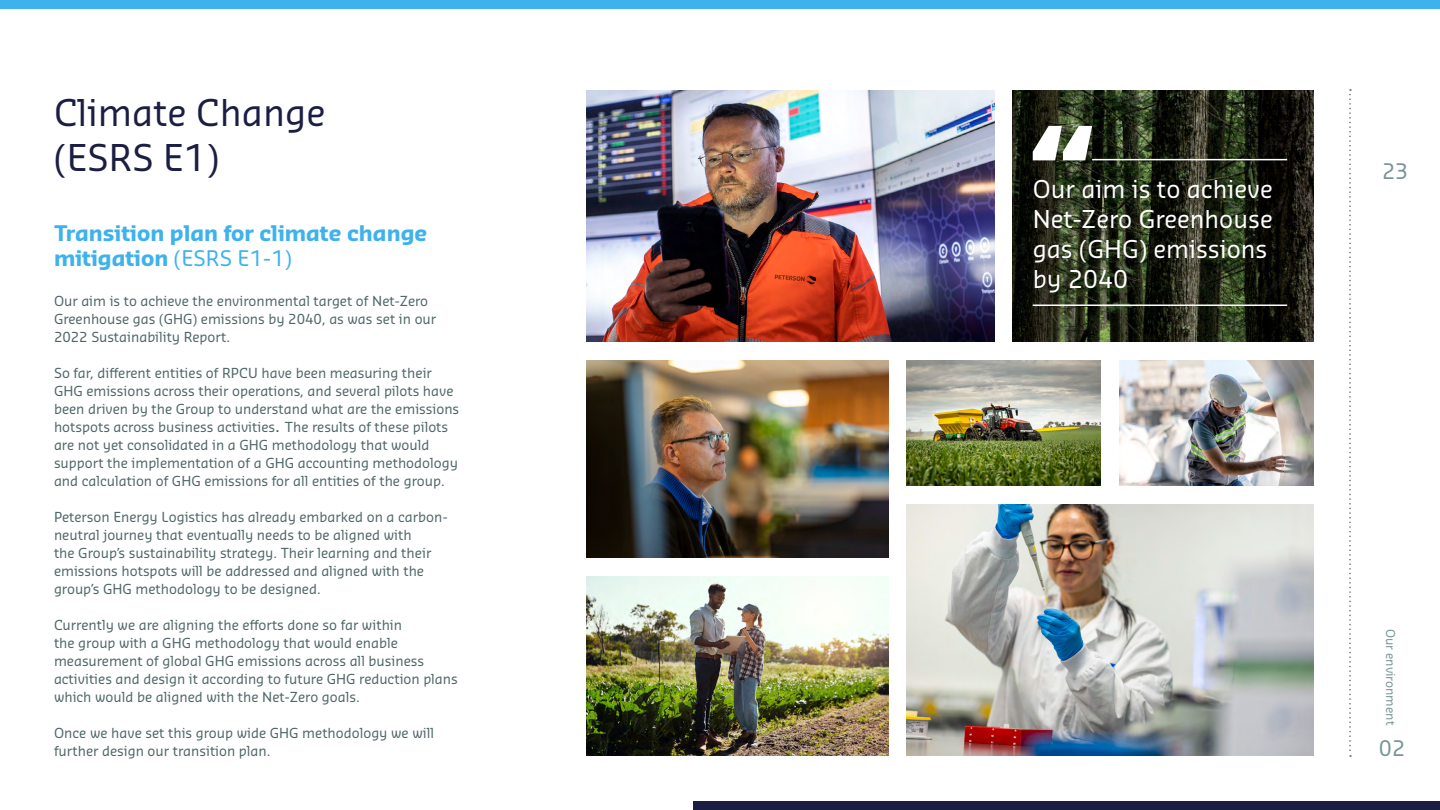
<style>
.page{position:relative;width:1440px;height:810px;background:#fff}
.page>*{position:absolute;margin:0;border:0;box-sizing:border-box;transform-origin:0 0}
.t1{font:36px/45px "Sansa Pro";color:#1b1e42}
.t2{font:24px/30px "Sansa Pro";color:#fff}
.t3{font:700 21px/25.2px "Sansa Pro";color:#3eb2ed}
.t4{font:21px "Sansa Pro";color:#799495}
.t5{font:13.5px/18px "Sansa Pro";color:#4f6566}
.t6{font:12px "Sansa Pro";color:#799495}
.s1{font-weight:400}
.s2{font-size:18px}
</style>
<div class="page">
<img style="left:586px;top:90px;width:409px;height:252px">
<img style="left:906px;top:504px;width:408px;height:252px">
<img style="left:586px;top:360px;width:302px;height:198px">
<img style="left:1012px;top:90px;width:302px;height:252px">
<img style="left:586px;top:576px;width:302px;height:180px">
<img style="left:906px;top:360px;width:195px;height:126px">
<img style="left:1119px;top:360px;width:195px;height:126px">
<svg style="left:1033px;top:126px;width:59px;height:34px"></svg>
<hr style="left:1092px;top:159px;width:195px;height:1px;background:#fff">
<hr style="left:1033px;top:304px;width:254px;height:2px;background:#fff">
<svg style="left:1349px;top:89px;width:2px;height:668px"></svg>
<div style="left:0;top:0;width:1440px;height:9px;background:#3eb2ed"></div>
<div style="left:693px;top:801px;width:747px;height:9px;background:#1b1e42"></div>
<h1 class="t1" style="left:54px;top:90px;width:273px">Climate Change (ESRS E1)</h1>
<h3 class="t3" style="left:54px;top:221px;width:375px">Transition plan for climate change mitigation <span class="s1">(ESRS E1-1)</span></h3>
<p class="t5" style="left:54px;top:292px;width:384px">Our aim is to achieve the environmental target of Net-Zero<br>Greenhouse gas (GHG) emissions by 2040, as was set in our<br>2022 Sustainability Report.</p>
<p class="t5" style="left:54px;top:364px;width:407px">So far, different entities of RPCU have been measuring their GHG emissions across their operations, and several pilots have been driven by the Group to understand what are the emissions hotspots across business activities<span class="s2">.</span> The results of these pilots are not yet consolidated in a GHG methodology that would support the implementation of a GHG accounting methodology and calculation of GHG emissions for all entities of the group.</p>
<p class="t5" style="left:54px;top:508px;width:395px">Peterson Energy Logistics has already embarked on a carbon&shy;neutral journey that eventually needs to be aligned with<br>the Group’s sustainability strategy. Their learning and their emissions hotspots will be addressed and aligned with the group’s GHG methodology to be designed.</p>
<p class="t5" style="left:54px;top:616px;width:405px">Currently we are aligning the efforts done so far within<br>the group with a GHG methodology that would enable measurement of global GHG emissions across all business activities and design it according to future GHG reduction plans which would be aligned with the Net-Zero goals.</p>
<p class="t5" style="left:54px;top:724px;width:382px">Once we have set this group wide GHG methodology we will further design our transition plan.</p>
<h2 class="t2" style="left:1033px;top:174px;width:241px">Our aim is to achieve<br>Net-Zero Greenhouse gas (GHG) emissions by 2040</h2>
<h3 class="t4" style="left:1382px;top:157px;width:28px">23</h3>
<p class="t6" style="left:1399px;top:629px;width:98px;rotate:90deg">Our environment</p>
<h3 class="t4" style="left:1379px;top:734px;width:28px">02</h3>
</div>
